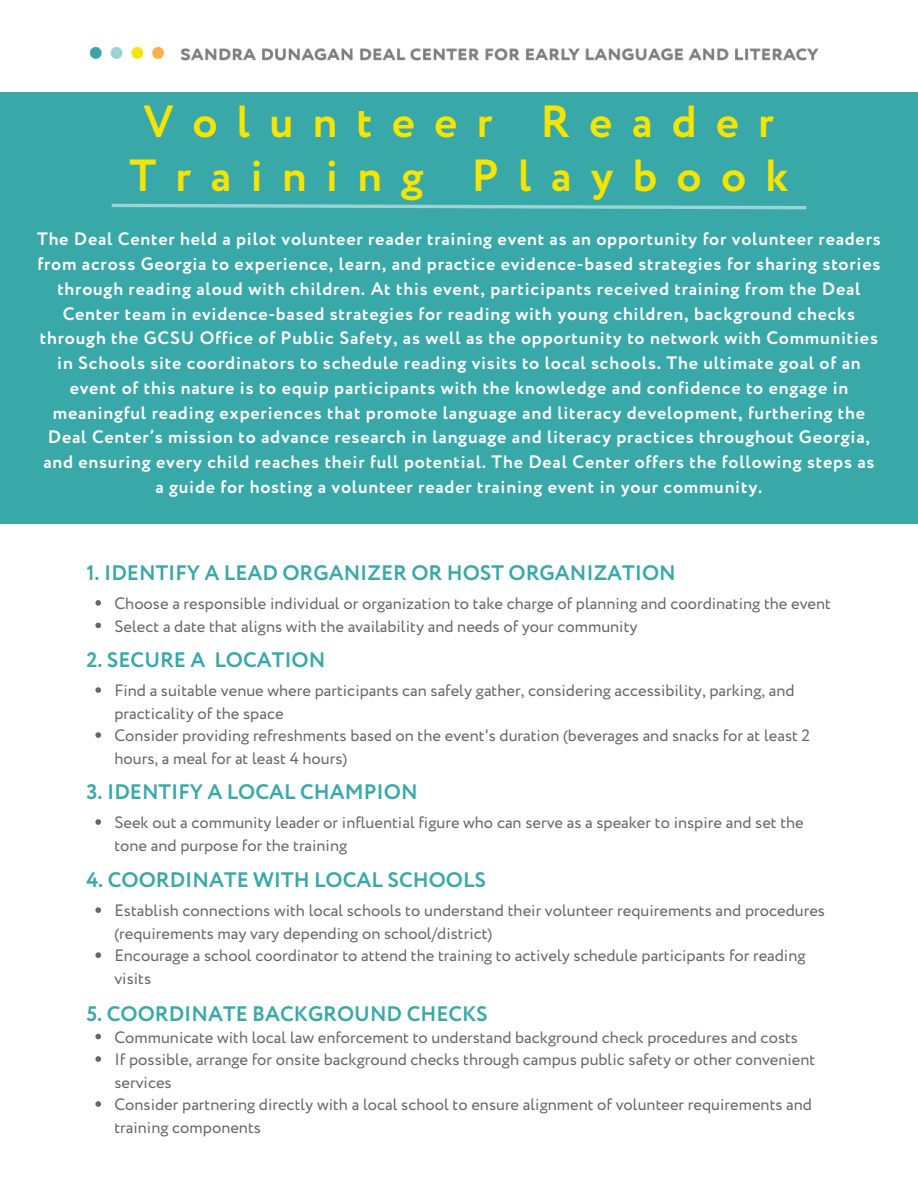
<style>
.page{position:relative;width:918px;height:1188px;background:#fff}
.page>*{position:absolute;margin:0;border:0;box-sizing:border-box;transform-origin:0 0}
.t1{font:700 45px/54px "Circe";letter-spacing:.425em;color:#f5e500;text-align:center}
.t2{font:700 21px "Circe";color:#39a8a8}
.t3{font:700 18px/24.8px "Circe";letter-spacing:.045em;color:#fff;text-align:center}
.t4{font:16.5px/22.5px "Circe";color:#676767}
</style>
<div class="page">
<div style="left:0;top:92px;width:918px;height:432px;background:#39a8a8"></div>
<svg style="left:111px;top:203px;width:696px;height:7px"></svg>
<svg style="left:95px;top:600px;width:6px;height:6px"></svg>
<svg style="left:95px;top:623px;width:6px;height:5px"></svg>
<img style="left:89px;top:46px;width:730px;height:15px">
<svg style="left:95px;top:687px;width:6px;height:6px"></svg>
<svg style="left:95px;top:732px;width:6px;height:6px"></svg>
<svg style="left:95px;top:819px;width:6px;height:6px"></svg>
<svg style="left:95px;top:907px;width:6px;height:6px"></svg>
<svg style="left:95px;top:952px;width:6px;height:6px"></svg>
<svg style="left:95px;top:1034px;width:6px;height:5px"></svg>
<svg style="left:95px;top:1056px;width:6px;height:6px"></svg>
<svg style="left:95px;top:1101px;width:6px;height:6px"></svg>
<h2 class="t1" style="left:129px;top:97px;width:661px">Volunteer Reader<br>Training Playbook</h2>
<p class="t3" style="left:37px;top:228px;width:845px">The Deal Center held a pilot volunteer reader training event as an opportunity for volunteer readers from across Georgia to experience, learn, and practice evidence-based strategies for sharing stories through reading aloud with children. At this event, participants received training from the Deal Center team in evidence-based strategies for reading with young children, background checks through the GCSU Office of Public Safety, as well as the opportunity to network with Communities in Schools site coordinators to schedule reading visits to local schools. The ultimate goal of an event of this nature is to equip participants with the knowledge and confidence to engage in meaningful reading experiences that promote language and literacy development, furthering the Deal Center’s mission to advance research in language and literacy practices throughout Georgia, and ensuring every child reaches their full potential. The Deal Center offers the following steps as a guide for hosting a volunteer reader training event in your community.</p>
<p class="t2" style="left:86px;top:559px;width:591px">1. IDENTIFY A LEAD ORGANIZER OR HOST ORGANIZATION</p>
<p class="t4" style="left:114px;top:593px;width:718px">Choose a responsible individual or organization to take charge of planning and coordinating the event</p>
<h1 class="t4" style="left:114px;top:616px;width:525px">Select a date that aligns with the availability and needs of your community</h1>
<h2 class="t2" style="left:86px;top:646px;width:241px">2. SECURE A LOCATION</h2>
<p class="t4" style="left:114px;top:680px;width:682px">Find a suitable venue where participants can safely gather, considering accessibility, parking, and practicality of the space</p>
<p class="t4" style="left:114px;top:725px;width:697px">Consider providing refreshments based on the event's duration (beverages and snacks for at least 2 hours, a meal for at least 4 hours)</p>
<h2 class="t2" style="left:86px;top:778px;width:333px">3. IDENTIFY A LOCAL CHAMPION</h2>
<p class="t4" style="left:114px;top:812px;width:691px">Seek out a community leader or influential figure who can serve as a speaker to inspire and set the tone and purpose for the training</p>
<h2 class="t2" style="left:86px;top:866px;width:401px">4. COORDINATE WITH LOCAL SCHOOLS</h2>
<p class="t4" style="left:114px;top:900px;width:712px">Establish connections with local schools to understand their volunteer requirements and procedures (requirements may vary depending on school/district)</p>
<p class="t4" style="left:114px;top:945px;width:693px">Encourage a school coordinator to attend the training to actively schedule participants for reading visits</p>
<h2 class="t2" style="left:86px;top:999px;width:403px">5. COORDINATE BACKGROUND CHECKS</h2>
<p class="t4" style="left:114px;top:1027px;width:685px">Communicate with local law enforcement to understand background check procedures and costs</p>
<p class="t4" style="left:114px;top:1049px;width:702px">If possible, arrange for onsite background checks through campus public safety or other convenient services</p>
<p class="t4" style="left:114px;top:1094px;width:699px">Consider partnering directly with a local school to ensure alignment of volunteer requirements and training components</p>
</div>
